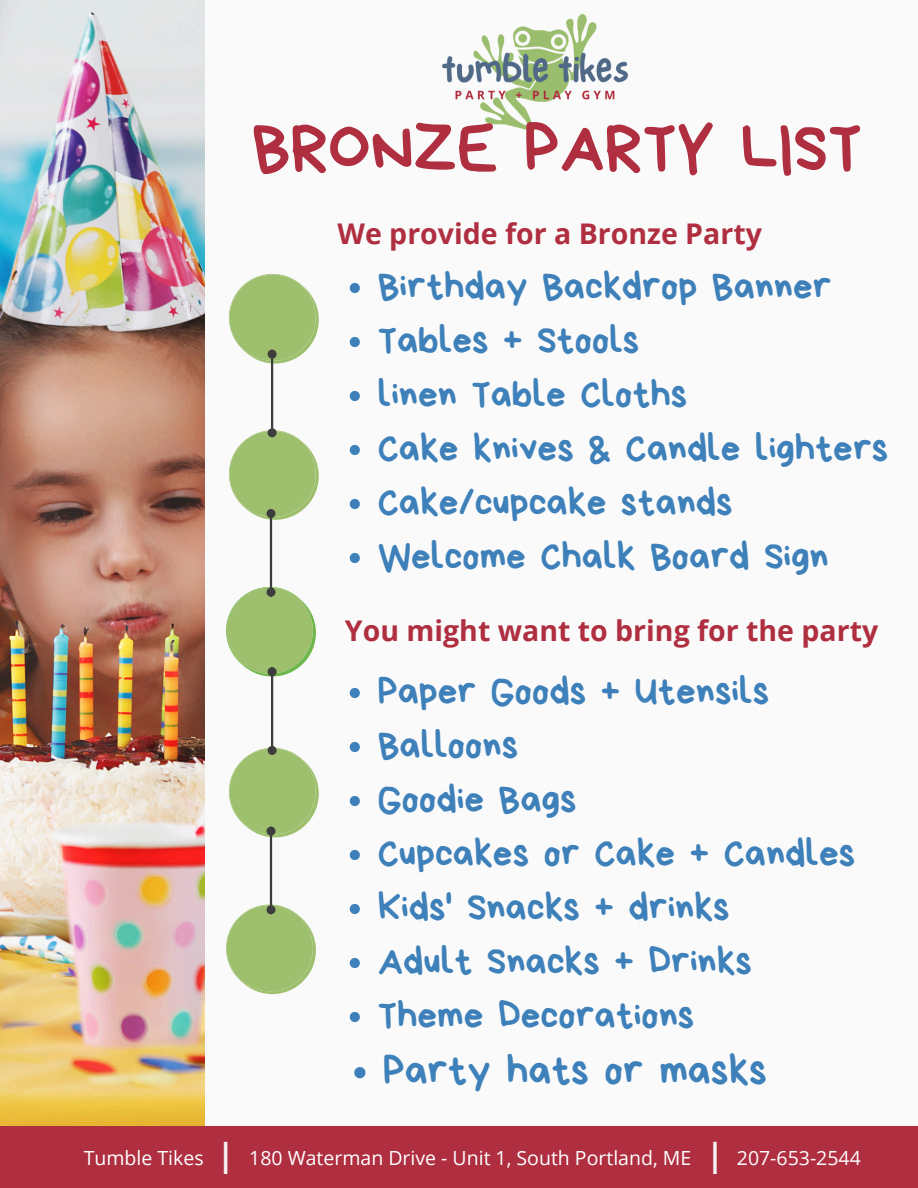
<style>
.page{position:relative;width:918px;height:1188px;background:#fafafa}
.page>*{position:absolute;margin:0;border:0;box-sizing:border-box;transform-origin:0 0}
.t1{font:69.3px "Bryndan Write";color:#af2e40}
.t2{font:42.15px "Bryndan Write";color:#3e80b9}
.t3{font:42px "Open Sans";color:#f3f3f4}
.t4{font:39px "Bryndan Write";color:#3e80b9}
.t5{font:700 28.5px "Open Sans";color:#af2e40}
.t6{font:19.5px "Open Sans";color:#fff}
</style>
<div class="page">
<img style="left:0;top:0;width:205px;height:1127px">
<svg style="left:229px;top:430px;width:90px;height:90px"></svg>
<svg style="left:226px;top:587px;width:90px;height:90px"></svg>
<svg style="left:229px;top:274px;width:90px;height:90px"></svg>
<hr style="left:271px;top:358px;width:2px;height:71px;background:#3d3d3d">
<div style="left:269px;top:351px;width:6px;height:7px;background:#3d3d3d;border-radius:50%"></div>
<div style="left:268px;top:350px;width:9px;height:9px;border:2px solid #3d3d3d;border-radius:50%"></div>
<div style="left:269px;top:429px;width:6px;height:7px;background:#3d3d3d;border-radius:50%"></div>
<div style="left:268px;top:428px;width:9px;height:9px;border:2px solid #3d3d3d;border-radius:50%"></div>
<hr style="left:270px;top:517px;width:2px;height:71px;background:#3d3d3d">
<div style="left:268px;top:510px;width:6px;height:7px;background:#3d3d3d;border-radius:50%"></div>
<div style="left:267px;top:509px;width:9px;height:9px;border:2px solid #3d3d3d;border-radius:50%"></div>
<div style="left:268px;top:589px;width:6px;height:7px;background:#3d3d3d;border-radius:50%"></div>
<div style="left:267px;top:588px;width:9px;height:9px;border:2px solid #3d3d3d;border-radius:50%"></div>
<svg style="left:226px;top:905px;width:90px;height:89px"></svg>
<hr style="left:271px;top:676px;width:2px;height:70px;background:#3d3d3d">
<div style="left:269px;top:668px;width:6px;height:7px;background:#3d3d3d;border-radius:50%"></div>
<div style="left:268px;top:667px;width:9px;height:9px;border:2px solid #3d3d3d;border-radius:50%"></div>
<div style="left:268px;top:746px;width:9px;height:9px;border:2px solid #3d3d3d;border-radius:50%"></div>
<hr style="left:270px;top:835px;width:2px;height:71px;background:#3d3d3d">
<svg style="left:229px;top:748px;width:90px;height:89px"></svg>
<div style="left:267px;top:827px;width:9px;height:9px;border:2px solid #3d3d3d;border-radius:50%"></div>
<div style="left:268px;top:906px;width:6px;height:7px;background:#3d3d3d;border-radius:50%"></div>
<div style="left:267px;top:905px;width:9px;height:9px;border:2px solid #3d3d3d;border-radius:50%"></div>
<div style="left:0;top:1127px;width:918px;height:61px;background:#af2e40"></div>
<img style="left:441px;top:14px;width:188px;height:118px">
<svg style="left:350px;top:283px;width:10px;height:10px"></svg>
<svg style="left:350px;top:337px;width:10px;height:10px"></svg>
<svg style="left:350px;top:391px;width:10px;height:10px"></svg>
<svg style="left:350px;top:445px;width:10px;height:10px"></svg>
<svg style="left:350px;top:499px;width:10px;height:10px"></svg>
<svg style="left:350px;top:553px;width:10px;height:10px"></svg>
<svg style="left:350px;top:688px;width:10px;height:10px"></svg>
<svg style="left:350px;top:742px;width:10px;height:10px"></svg>
<svg style="left:350px;top:796px;width:10px;height:10px"></svg>
<svg style="left:350px;top:850px;width:10px;height:10px"></svg>
<svg style="left:350px;top:904px;width:10px;height:10px"></svg>
<svg style="left:350px;top:958px;width:10px;height:10px"></svg>
<svg style="left:350px;top:1012px;width:10px;height:10px"></svg>
<svg style="left:354px;top:1067px;width:11px;height:11px"></svg>
<p class="t1" style="left:252px;top:113px;width:612px">BRONZE PARTY LIST</p>
<p class="t5" style="left:338px;top:213px;width:426px">We provide for a Bronze Party</p>
<p class="t4" style="left:378px;top:266px;width:455px">Birthday Backdrop Banner</p>
<h1 class="t4" style="left:378px;top:320px;width:263px">Tables + Stools</h1>
<h3 class="t4" style="left:378px;top:374px;width:311px">linen Table Cloths</h3>
<p class="t4" style="left:378px;top:428px;width:512px">Cake knives &amp; Candle lighters</p>
<p class="t4" style="left:378px;top:482px;width:356px">Cake/cupcake stands</p>
<p class="t4" style="left:378px;top:536px;width:452px">Welcome Chalk Board Sign</p>
<p class="t5" style="left:345px;top:611px;width:535px">You might want to bring for the party</p>
<p class="t4" style="left:378px;top:671px;width:393px">Paper Goods + Utensils</p>
<p class="t4" style="left:378px;top:725px;width:142px">Balloons</p>
<p class="t4" style="left:378px;top:779px;width:200px">Goodie Bags</p>
<p class="t4" style="left:378px;top:833px;width:479px">Cupcakes or Cake + Candles</p>
<p class="t4" style="left:378px;top:887px;width:354px">Kids' Snacks + drinks</p>
<p class="t4" style="left:378px;top:941px;width:376px">Adult Snacks + Drinks</p>
<p class="t4" style="left:378px;top:995px;width:318px">Theme Decorations</p>
<p class="t2" style="left:383px;top:1049px;width:385px">Party hats or masks</p>
<p class="t3" style="left:221px;top:1129px;width:12px">l</p>
<p class="t3" style="left:710px;top:1129px;width:12px">l</p>
<p class="t6" style="left:84px;top:1144px;width:121px">Tumble Tikes</p>
<p class="t6" style="left:249px;top:1144px;width:444px">180 Waterman Drive - Unit 1, South Portland, ME</p>
<p class="t6" style="left:737px;top:1144px;width:125px">207-653-2544</p>
</div>
